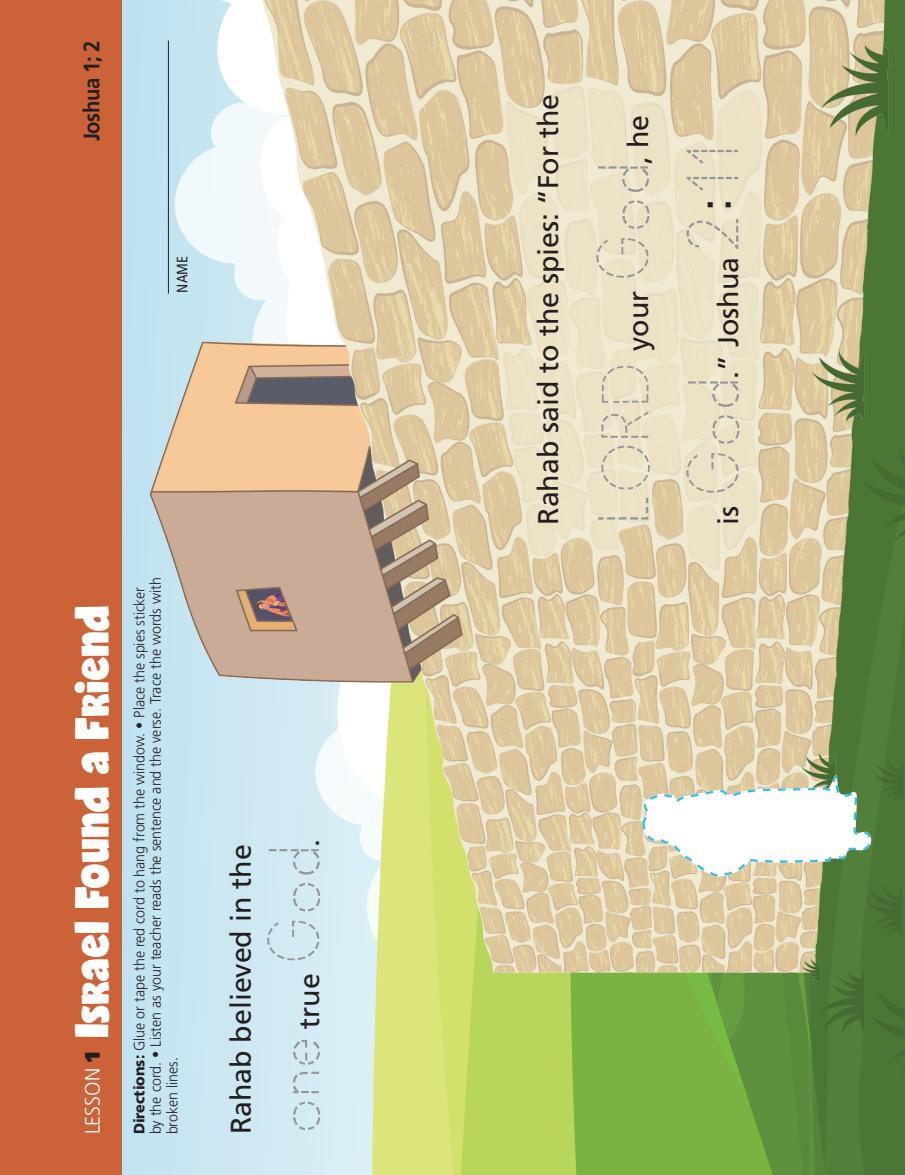
<style>
.page{position:relative;width:905px;height:1175px;background:#fff}
.page>*{position:absolute;margin:0;border:0;box-sizing:border-box;transform-origin:0 0}
.t1{font:75px "Dotted Futura Kdg";color:#939598}
.t2{font:67.5px "Dotted Futura Kdg SC900";color:#939598}
.Lesson_Title{font:45px "Candy";letter-spacing:-.005em;color:#fff}
.t3{font:28.5px "Frutiger LT Std";color:#231f20}
.Passages{font:700 22.5px "Frutiger LT Std";letter-spacing:-.02em;color:#231f20;scale:.9 1}
.Directions{font:300 15px/16.5px "Frutiger LT Std";color:#231f20;scale:.95 1}
.t4{font:condensed 15px "Frutiger LT Std";color:#231f20}
.s1{font-weight:900}
.s2{font-family:"Dotted Futura Kdg";font-size:75px}
</style>
<div class="page">
<div style="left:0;top:0;width:121px;height:1174px;background:#cc6238"></div>
<img style="left:121px;top:0;width:783px;height:1174px">
<svg style="left:640px;top:722px;width:263px;height:156px"></svg>
<hr style="left:168px;top:41px;width:1px;height:252px;background:#231f20">
<svg style="left:686px;top:219px;width:52px;height:30px;background:#e2dbc3"></svg>
<svg style="left:686px;top:177px;width:52px;height:13px"></svg>
<svg style="left:686px;top:150px;width:52px;height:13px"></svg>
<p class="Passages" style="left:78px;top:141px;width:113px;rotate:-90deg">Joshua 1; 2</p>
<p class="t4" style="left:173px;top:293px;width:38px;rotate:-90deg">NAME</p>
<p class="Lesson_Title" style="left:72px;top:1134px;width:533px;rotate:-90deg"><sup>LESSON</sup> <sup>1</sup> Israel Found a Friend</p>
<p class="Directions" style="left:131px;top:1134px;width:588px;rotate:-90deg"><span class="s1">Directions:</span> Glue or tape the red cord to hang from the window. • Place the spies sticker by the cord. • Listen as your teacher reads the sentence and the verse. Trace the words with broken lines.</p>
<p class="t3" style="left:224px;top:1134px;width:291px;rotate:-90deg">Rahab believed in the</p>
<p class="t3" style="left:292px;top:846px;width:9px;rotate:-90deg">.</p>
<p class="t1" style="left:261px;top:965px;width:120px;rotate:-90deg">God</p>
<p class="t3" style="left:292px;top:1029px;width:57px;rotate:-90deg">true</p>
<p class="t1" style="left:261px;top:1134px;width:99px;rotate:-90deg">one</p>
<p class="t3" style="left:531px;top:525px;width:432px;rotate:-90deg">Rahab said to the spies: “For the</p>
<p class="t3" style="left:621px;top:164px;width:51px;rotate:-90deg">, he</p>
<p class="t1" style="left:590px;top:283px;width:120px;rotate:-90deg">God</p>
<p class="t3" style="left:621px;top:351px;width:62px;rotate:-90deg">your</p>
<p class="t2" style="left:596px;top:525px;width:167px;rotate:-90deg"><span class="s2">L</span>ord</p>
<p class="t3" style="left:711px;top:379px;width:182px;rotate:-90deg">.” Joshua <sup>:</sup></p>
<p class="t1" style="left:680px;top:498px;width:120px;rotate:-90deg">God</p>
<p class="t3" style="left:711px;top:525px;width:21px;rotate:-90deg">is</p>
</div>
